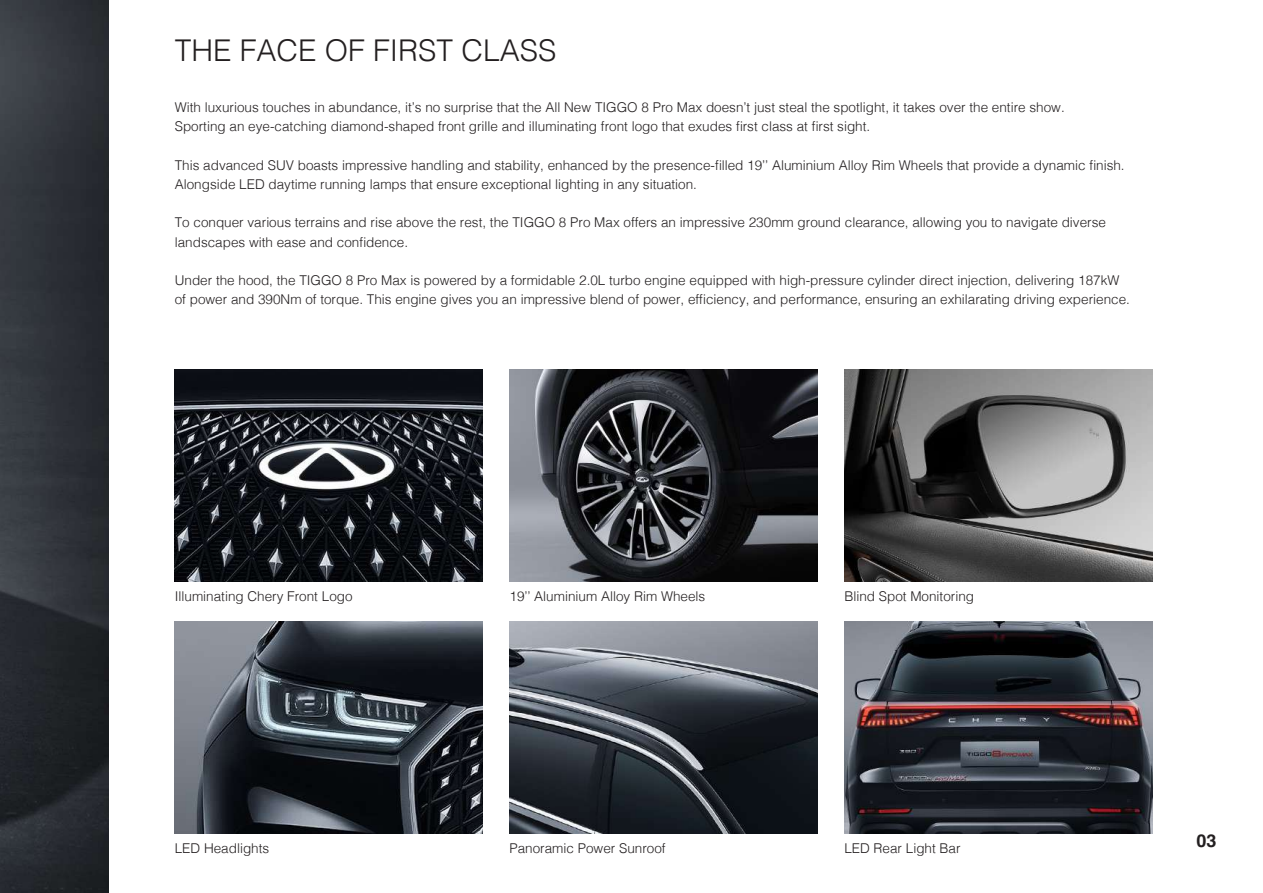
<style>
.page{position:relative;width:1263px;height:893px;background:#fff}
.page>*{position:absolute;margin:0;border:0;box-sizing:border-box;transform-origin:0 0}
.t1{font:300 30px "Helvetica";color:#231f20}
.t2{font:700 18px "Helvetica";color:#231f20}
.t3{font:300 13.5px/19.2px "Helvetica";color:#231f20}
</style>
<div class="page">
<img style="left:0;top:0;width:108px;height:893px">
<img style="left:175px;top:370px;width:308px;height:211px">
<img style="left:844px;top:370px;width:308px;height:211px">
<img style="left:175px;top:622px;width:308px;height:211px">
<img style="left:509px;top:622px;width:309px;height:211px">
<img style="left:509px;top:370px;width:309px;height:211px">
<img style="left:844px;top:622px;width:308px;height:211px">
<h1 class="t1" style="left:175px;top:25px;width:383px">THE FACE OF FIRST CLASS</h1>
<p class="t3" style="left:175px;top:97px;width:891px">With luxurious touches in abundance, it’s no surprise that the All New TIGGO 8 Pro Max doesn’t just steal the spotlight, it takes over the entire show.<br>Sporting an eye-catching diamond-shaped front grille and illuminating front logo that exudes first class at first sight.</p>
<p class="t3" style="left:175px;top:155px;width:951px">This advanced SUV boasts impressive handling and stability, enhanced by the presence-filled 19’’ Aluminium Alloy Rim Wheels that provide a dynamic finish.<br>Alongside LED daytime running lamps that ensure exceptional lighting in any situation.</p>
<p class="t3" style="left:175px;top:212px;width:933px">To conquer various terrains and rise above the rest, the TIGGO 8 Pro Max offers an impressive 230mm ground clearance, allowing you to navigate diverse landscapes with ease and confidence.</p>
<p class="t3" style="left:175px;top:270px;width:957px">Under the hood, the TIGGO 8 Pro Max is powered by a formidable 2.0L turbo engine equipped with high-pressure cylinder direct injection, delivering 187kW of power and 390Nm of torque. This engine gives you an impressive blend of power, efficiency, and performance, ensuring an exhilarating driving experience.</p>
<p class="t3" style="left:175px;top:586px;width:179px">Illuminating Chery Front Logo</p>
<p class="t3" style="left:175px;top:837px;width:96px">LED Headlights</p>
<p class="t3" style="left:509px;top:586px;width:197px">19’’ Aluminium Alloy Rim Wheels</p>
<p class="t3" style="left:509px;top:837px;width:158px">Panoramic Power Sunroof</p>
<p class="t3" style="left:844px;top:586px;width:131px">Blind Spot Monitoring</p>
<p class="t3" style="left:844px;top:837px;width:118px">LED Rear Light Bar</p>
<h2 class="t2" style="left:1196px;top:829px;width:22px">03</h2>
</div>
